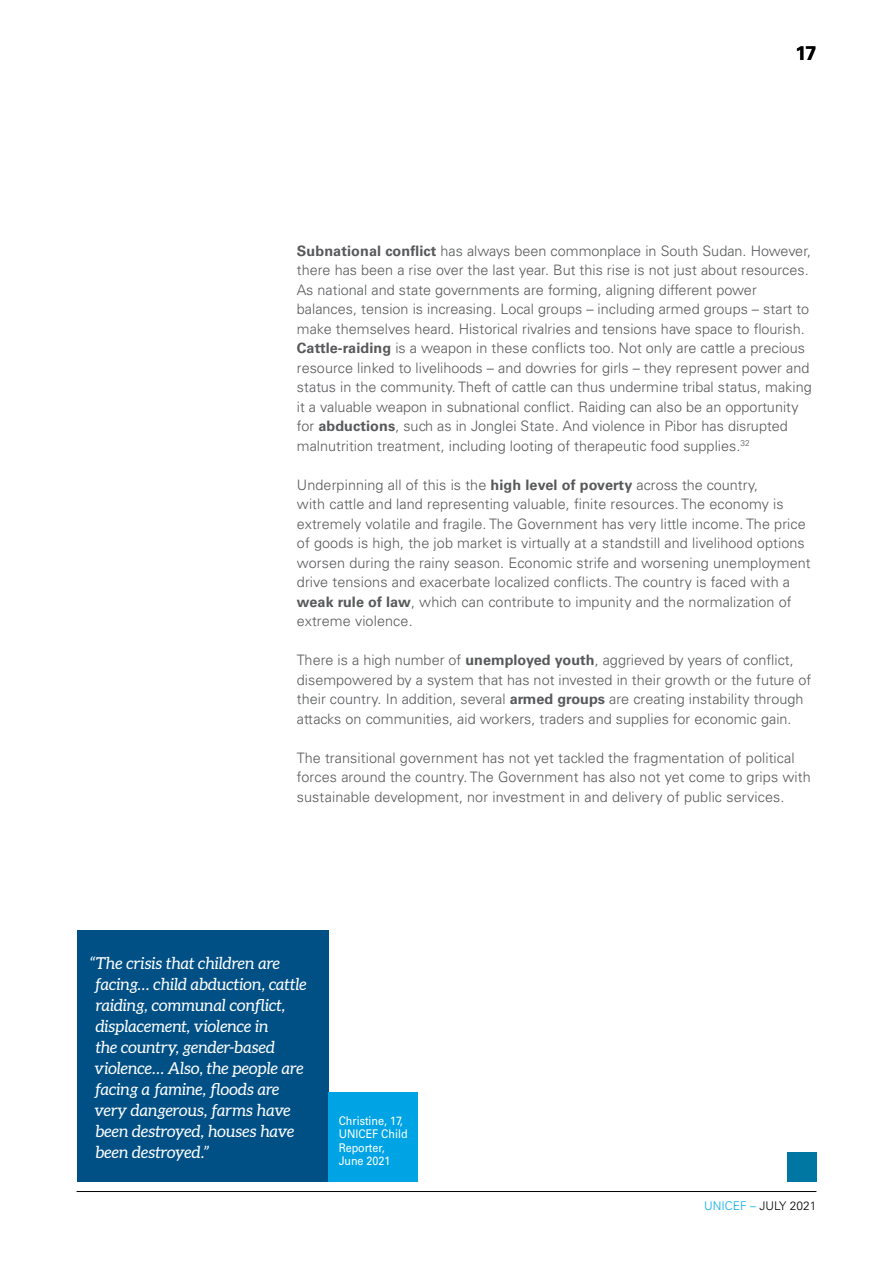
<style>
.page{position:relative;width:893px;height:1263px;background:#fff}
.page>*{position:absolute;margin:0;border:0;box-sizing:border-box;transform-origin:0 0}
.t1{font:700 19.5px "Univers LT Std";color:#000}
.t2{font:italic 16.5px/21px "Aleo";color:#fff}
.t3{font:300 14.4px/19.5px "Univers LT Std";color:#58595b}
.t4{font:12px/13.5px "Univers LT Std";color:#fff;scale:.9 1}
.t5{font:300 12px "Univers LT Std";color:#000}
.s1{font-weight:700}
.s2{color:#00aeef}
</style>
<div class="page">
<hr style="left:77px;top:1191px;width:739px;height:1px;background:#000">
<div style="left:77px;top:930px;width:251px;height:252px;background:#005086"></div>
<div style="left:786px;top:1152px;width:30px;height:30px;background:#0076a3"></div>
<div style="left:328px;top:1092px;width:90px;height:90px;background:#00a3e4"></div>
<h1 class="t1" style="left:795px;top:42px;width:23px">17</h1>
<p class="t3" style="left:297px;top:241px;width:516px"><span class="s1">Subnational conflict</span> has always been commonplace in South Sudan. However, there has been a rise over the last year. But this rise is not just about resources.<br>As national and state governments are forming, aligning different power balances, tension is increasing. Local groups – including armed groups – start to make themselves heard. Historical rivalries and tensions have space to flourish.<br><span class="s1">Cattle-raiding</span> is a weapon in these conflicts too. Not only are cattle a precious resource linked to livelihoods – and dowries for girls – they represent power and status in the community. Theft of cattle can thus undermine tribal status, making it a valuable weapon in subnational conflict. Raiding can also be an opportunity for <span class="s1">abductions</span>, such as in Jonglei State. And violence in Pibor has disrupted malnutrition treatment, including looting of therapeutic food supplies.<sup>32</sup></p>
<p class="t3" style="left:297px;top:475px;width:515px">Underpinning all of this is the <span class="s1">high level of poverty</span> across the country,<br>with cattle and land representing valuable, finite resources. The economy is extremely volatile and fragile. The Government has very little income. The price of goods is high, the job market is virtually at a standstill and livelihood options worsen during the rainy season. Economic strife and worsening unemployment drive tensions and exacerbate localized conflicts. The country is faced with a <span class="s1">weak rule of law</span>, which can contribute to impunity and the normalization of extreme violence.</p>
<p class="t3" style="left:297px;top:650px;width:516px">There is a high number of <span class="s1">unemployed youth</span>, aggrieved by years of conflict, disempowered by a system that has not invested in their growth or the future of their country. In addition, several <span class="s1">armed groups</span> are creating instability through attacks on communities, aid workers, traders and supplies for economic gain.</p>
<p class="t3" style="left:297px;top:748px;width:515px">The transitional government has not yet tackled the fragmentation of political forces around the country. The Government has also not yet come to grips with sustainable development, nor investment in and delivery of public services.</p>
<p class="t2" style="left:90px;top:952px;width:218px">“The crisis that children are facing… child abduction, cattle raiding, communal conflict, displacement, violence in<br>the country, gender-based violence… Also, the people are facing a famine, floods are very dangerous, farms have been destroyed, houses have been destroyed.”</p>
<p class="t4" style="left:339px;top:1114px;width:78px">Christine, 17,<br>UNICEF Child<br>Reporter,<br>June 2021</p>
<p class="t5" style="left:704px;top:1198px;width:114px"><span class="s2">UNICEF –</span> JULY 2021</p>
</div>
